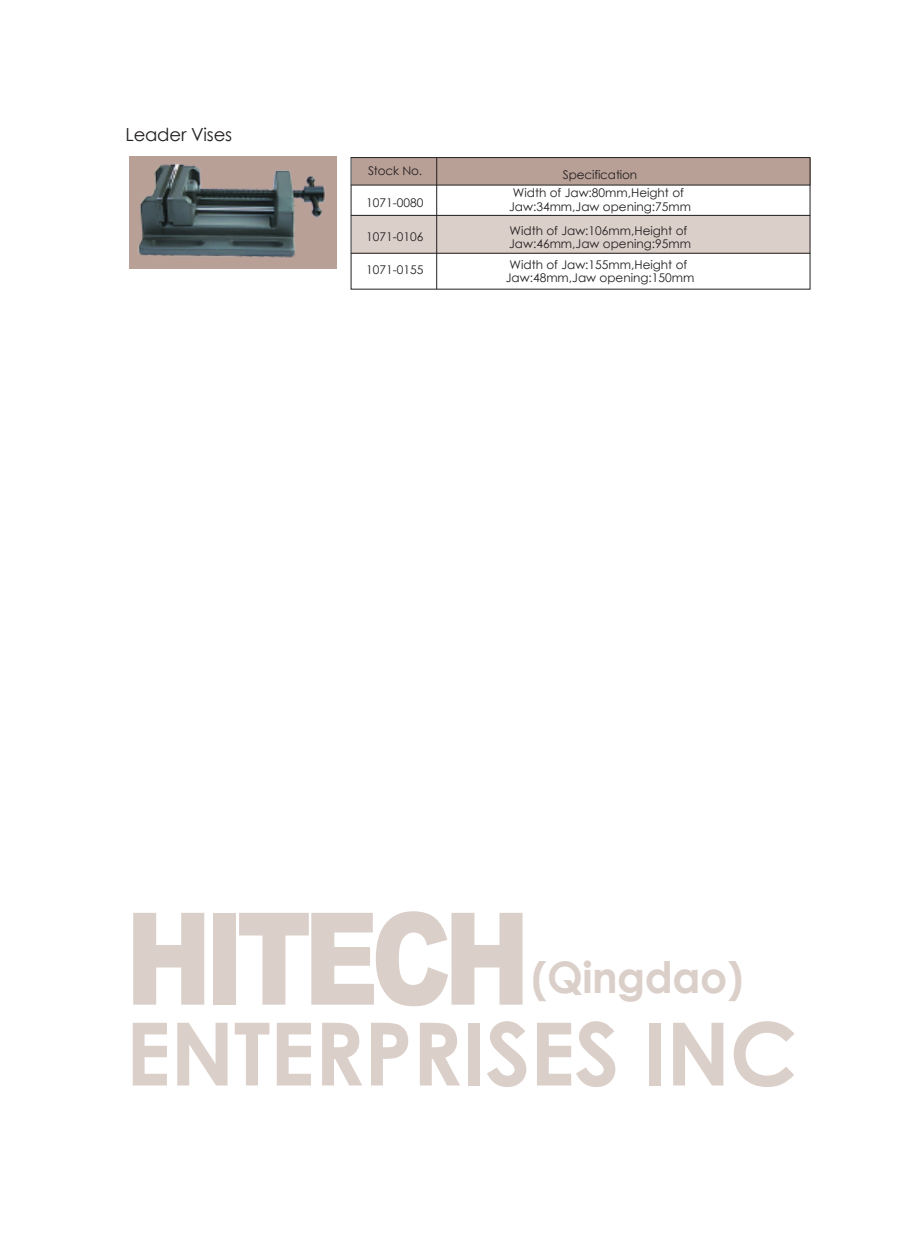
<style>
.page{position:relative;width:919px;height:1238px;background:#fff}
.page>*{position:absolute;margin:0;border:0;box-sizing:border-box;transform-origin:0 0}
.t1{font:900 128.1px "Arial";letter-spacing:-.075em;color:#dbcfc9;scale:.81 1}
.t2{font:700 87.3px "Century Gothic";letter-spacing:-.01em;color:#dbcfc9}
.t3{font:700 43.5px "Century Gothic";letter-spacing:-.01em;color:#dbcfc9}
.t4{font:18px "Century Gothic";letter-spacing:-.01em;color:#231f20}
.t5{font:12px/13.5px "Century Gothic";color:#231f20;text-align:center}
</style>
<div class="page">
<div style="left:352px;top:215px;width:457px;height:39px;background:#dbcfc9"></div>
<div style="left:352px;top:158px;width:458px;height:26px;background:#b8a097"></div>
<hr style="left:351px;top:185px;width:459px;height:1px;background:#231f20">
<hr style="left:351px;top:215px;width:459px;height:1px;background:#231f20">
<hr style="left:351px;top:253px;width:459px;height:1px;background:#231f20">
<hr style="left:436px;top:158px;width:1px;height:131px;background:#231f20">
<div style="left:350px;top:157px;width:460px;height:132px;border:1px solid #231f20"></div>
<div style="left:129px;top:156px;width:207px;height:113px;background:#b8a097"></div>
<img style="left:137px;top:163px;width:188px;height:95px">
<h3 class="t4" style="left:125px;top:121px;width:108px">Leader Vises</h3>
<p class="t5" style="left:368px;top:164px;width:56px">Stock No.</p>
<p class="t5" style="left:562px;top:168px;width:76px">Specification</p>
<p class="t5" style="left:366px;top:196px;width:59px">1071-0080</p>
<p class="t5" style="left:366px;top:229px;width:59px">1071-0106</p>
<p class="t5" style="left:366px;top:262px;width:59px">1071-0155</p>
<p class="t5" style="left:505px;top:257px;width:190px">Width of Jaw:155mm,Height of<br>Jaw:48mm,Jaw opening:150mm</p>
<p class="t5" style="left:509px;top:186px;width:183px">Width of Jaw:80mm,Height of<br>Jaw:34mm,Jaw opening:75mm</p>
<p class="t5" style="left:509px;top:223px;width:183px;text-align:left">Width of Jaw:106mm,Height of<br>Jaw:46mm,Jaw opening:95mm</p>
<h1 class="t1" style="left:125px;top:865px;width:501px">HITECH</h1>
<h3 class="t3" style="left:531px;top:944px;width:213px">(Qingdao)</h3>
<h2 class="t2" style="left:125px;top:987px;width:673px">ENTERPRISES INC</h2>
</div>
